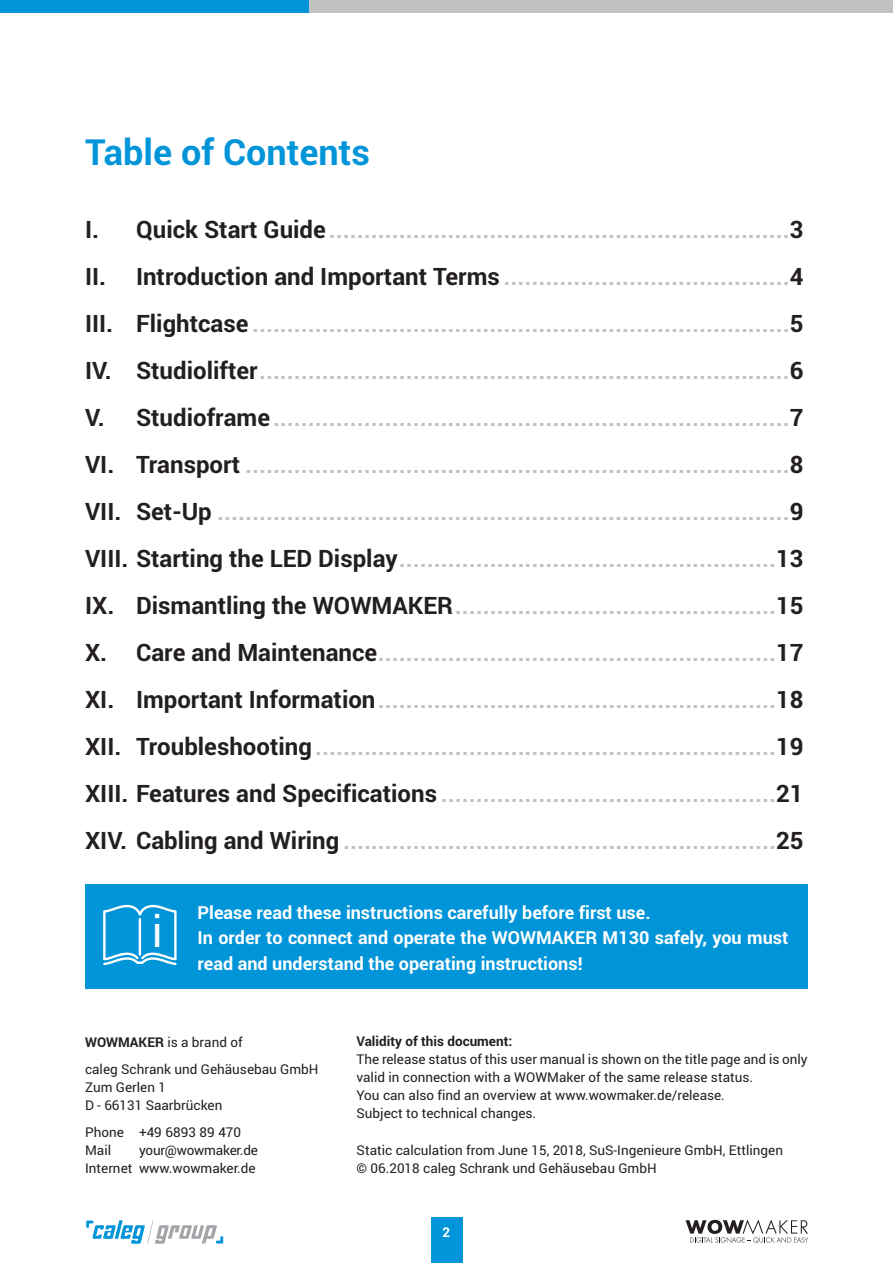
<style>
.page{position:relative;width:893px;height:1263px;background:#fff}
.page>*{position:absolute;margin:0;border:0;box-sizing:border-box;transform-origin:0 0}
.t1{font:43.5px "Roboto";color:#fff}
.t2{font:700 36px "Roboto";color:#0095d9}
.t3{font:700 24px/47px "Roboto";color:#c1c3c2;text-align:justify}
.t4{font:700 18px/25.5px "Roboto";color:#fff}
.t5{font:13.5px/18px "Roboto";color:#231f20}
.t6{font:700 13.5px "Roboto";color:#231f20}
.t7{font:700 13.5px "Roboto";color:#fff}
.s1{color:#231f20}
.s2{font-weight:700}
</style>
<div class="page">
<div style="left:85px;top:884px;width:723px;height:105px;background:#0095d9"></div>
<div style="left:431px;top:1217px;width:31px;height:46px;background:#0095d9"></div>
<div style="left:309px;top:0;width:584px;height:13px;background:#c1c3c2"></div>
<div style="left:0;top:0;width:309px;height:13px;background:#0095d9"></div>
<svg style="left:686px;top:1220px;width:122px;height:23px"></svg>
<svg style="left:86px;top:1220px;width:137px;height:24px"></svg>
<svg style="left:103px;top:905px;width:74px;height:60px"></svg>
<h2 class="t2" style="left:85px;top:132px;width:287px">Table of Contents</h2>
<p class="t3" style="left:85px;top:206px;width:720px"><span class="s1">I. Quick Start Guide</span>..................................................................<span class="s1">3<br>II. Introduction and Important Terms</span> .........................................<span class="s1">4<br>III. Flightcase</span> .............................................................................<span class="s1">5<br>IV. Studiolifter</span>............................................................................<span class="s1">6<br>V. Studioframe</span>..........................................................................<span class="s1">7<br>VI. Transport</span> ..............................................................................<span class="s1">8<br>VII. Set-Up</span> ..................................................................................<span class="s1">9<br>VIII. Starting the LED Display</span>......................................................<span class="s1">13<br>IX. Dismantling the WOWMAKER</span>..............................................<span class="s1">15<br>X. Care and Maintenance</span>.........................................................<span class="s1">17<br>XI. Important Information</span>.........................................................<span class="s1">18<br>XII. Troubleshooting</span>..................................................................<span class="s1">19<br>XIII. Features and Specifications</span> ................................................<span class="s1">21<br>XIV. Cabling and Wiring</span> ..............................................................<span class="s1">25</span></p>
<h1 class="t1" style="left:152px;top:906px;width:12px">i</h1>
<p class="t4" style="left:198px;top:900px;width:592px">Please read these instructions carefully before first use.<br>In order to connect and operate the WOWMAKER M130 safely, you must read and understand the operating instructions!</p>
<p class="t5" style="left:85px;top:1029px;width:235px;line-height:27px"><span class="s2">WOWMAKER</span> is a brand of<br>caleg Schrank und Gehäusebau GmbH</p>
<p class="t5" style="left:85px;top:1078px;width:139px">Zum Gerlen 1<br>D - 66131 Saarbrücken</p>
<p class="t5" style="left:85px;top:1123px;width:158px">Phone +49 6893 89 470<br>Mail</p>
<p class="t5" style="left:85px;top:1141px;width:174px;text-align:right">your@wowmaker.de<br>Internet www.wowmaker.de</p>
<p class="t6" style="left:356px;top:1034px;width:157px">Validity of this document:</p>
<p class="t5" style="left:356px;top:1050px;width:453px">The release status of this user manual is shown on the title page and is only valid in connection with a WOWMaker of the same release status.<br>You can also find an overview at www.wowmaker.de/release.<br>Subject to technical changes.</p>
<p class="t5" style="left:357px;top:1141px;width:428px">Static calculation from June 15, 2018, SuS-Ingenieure GmbH, Ettlingen © 06.2018 caleg Schrank und Gehäusebau GmbH</p>
<p class="t7" style="left:443px;top:1224px;width:9px">2</p>
</div>
